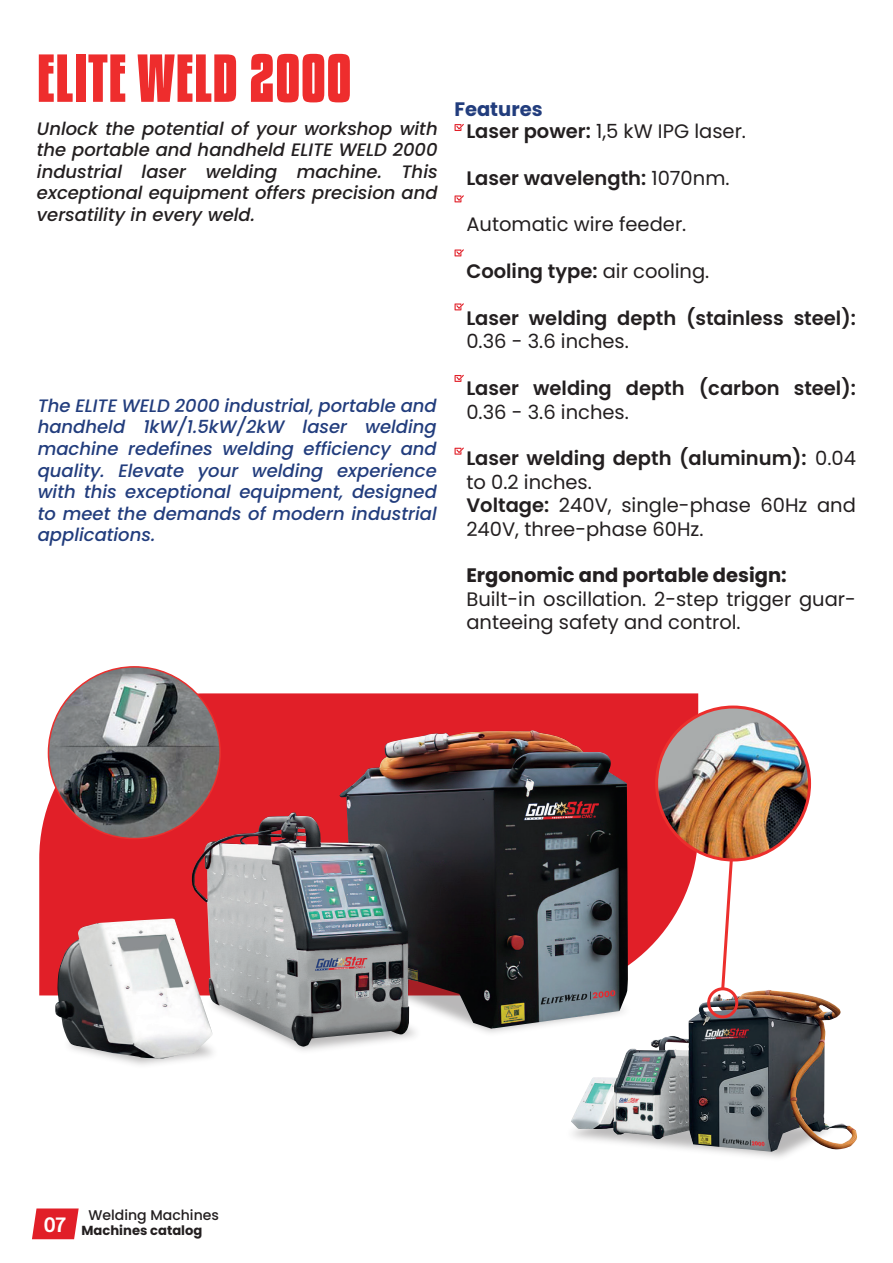
<style>
.page{position:relative;width:893px;height:1263px;background:#fff}
.page>*{position:absolute;margin:0;border:0;box-sizing:border-box;transform-origin:0 0}
.t1{font:700 60px "Kenyan Coffee Rg";color:#ee2d2d}
.t2{font:22.5px "Bree";color:#fff}
.t3{font:19.5px/23.4px "Poppins";color:#231f20}
.t4{font:600 19.5px "Poppins";color:#231f20}
.t5{font:700 19.5px "Poppins";color:#231f20}
.t6{font:700 19.5px "Poppins";color:#223d7d}
.t7{font:italic 500 18px/21.6px "Poppins";color:#223d7d;text-align:justify}
.t8{font:italic 500 18px/21.6px "Poppins";color:#231f20;text-align:justify}
.t9{font:500 14.1px "Poppins";color:#231f20}
.t10{font:700 13.05px "Poppins";color:#231f20}
.s1{font-weight:600}
.s2{font-weight:400}
</style>
<div class="page">
<svg style="left:39px;top:693px;width:659px;height:264px;background:#e33038"></svg>
<svg style="left:32px;top:1208px;width:47px;height:31px"></svg>
<svg style="left:454px;top:124px;width:10px;height:7px"></svg>
<svg style="left:454px;top:195px;width:10px;height:7px"></svg>
<svg style="left:454px;top:249px;width:10px;height:7px"></svg>
<svg style="left:454px;top:303px;width:10px;height:7px"></svg>
<svg style="left:454px;top:375px;width:10px;height:7px"></svg>
<svg style="left:454px;top:447px;width:10px;height:8px"></svg>
<img style="left:570px;top:990px;width:288px;height:162px">
<img style="left:657px;top:707px;width:152px;height:153px;border-radius:76px">
<img style="left:48px;top:667px;width:172px;height:171px;border-radius:84px">
<svg style="left:719px;top:857px;width:15px;height:135px"></svg>
<div style="left:707px;top:987px;width:31px;height:31px;border:3px solid #ec2f2d;border-radius:50%"></div>
<img style="left:570px;top:898px;width:110px;height:186px">
<img style="left:39px;top:957px;width:153px;height:108px">
<img style="left:55px;top:918px;width:158px;height:141px">
<img style="left:191px;top:730px;width:437px;height:317px">
<h1 class="t1" style="left:36px;top:38px;width:317px">ELITE WELD 2000</h1>
<p class="t8" style="left:37px;top:118px;width:402px">Unlock the potential of your workshop with the portable and handheld ELITE WELD 2000 industrial laser welding machine. This exceptional equipment offers precision and versatility in every weld.</p>
<p class="t7" style="left:38px;top:395px;width:401px">The ELITE WELD 2000 industrial, portable and handheld 1kW/1.5kW/2kW laser welding machine redefines welding efficiency and quality. Elevate your welding experience with this exceptional equipment, designed to meet the demands of modern industrial applications.</p>
<p class="t6" style="left:454px;top:98px;width:90px">Features</p>
<p class="t3" style="left:466px;top:119px;width:281px"><span class="s1">Laser power:</span> 1,5 kW IPG laser.</p>
<p class="t4" style="left:466px;top:166px;width:265px">Laser wavelength: <span class="s2">1070nm.</span></p>
<p class="t3" style="left:466px;top:213px;width:221px">Automatic wire feeder.</p>
<p class="t4" style="left:466px;top:260px;width:245px">Cooling type: <span class="s2">air cooling.</span></p>
<p class="t4" style="left:466px;top:307px;width:391px">Laser welding depth (stainless steel):</p>
<p class="t3" style="left:466px;top:330px;width:164px">0.36 - 3.6 inches.</p>
<p class="t4" style="left:466px;top:377px;width:391px">Laser welding depth (carbon steel):</p>
<p class="t3" style="left:466px;top:400px;width:164px">0.36 - 3.6 inches.</p>
<p class="t3" style="left:466px;top:447px;width:391px"><span class="s1">Laser welding depth (aluminum):</span> 0.04 to 0.2 inches.<br><span class="s1">Voltage:</span> 240V, single-phase 60Hz and<br>240V, three-phase 60Hz.</p>
<p class="t5" style="left:466px;top:564px;width:322px">Ergonomic and portable design:</p>
<p class="t3" style="left:466px;top:587px;width:391px">Built-in oscillation. 2-step trigger guar&shy;anteeing safety and control.</p>
<p class="t2" style="left:44px;top:1211px;width:24px">07</p>
<p class="t9" style="left:88px;top:1207px;width:132px">Welding Machines</p>
<p class="t10" style="left:82px;top:1223px;width:122px">Machines catalog</p>
</div>
